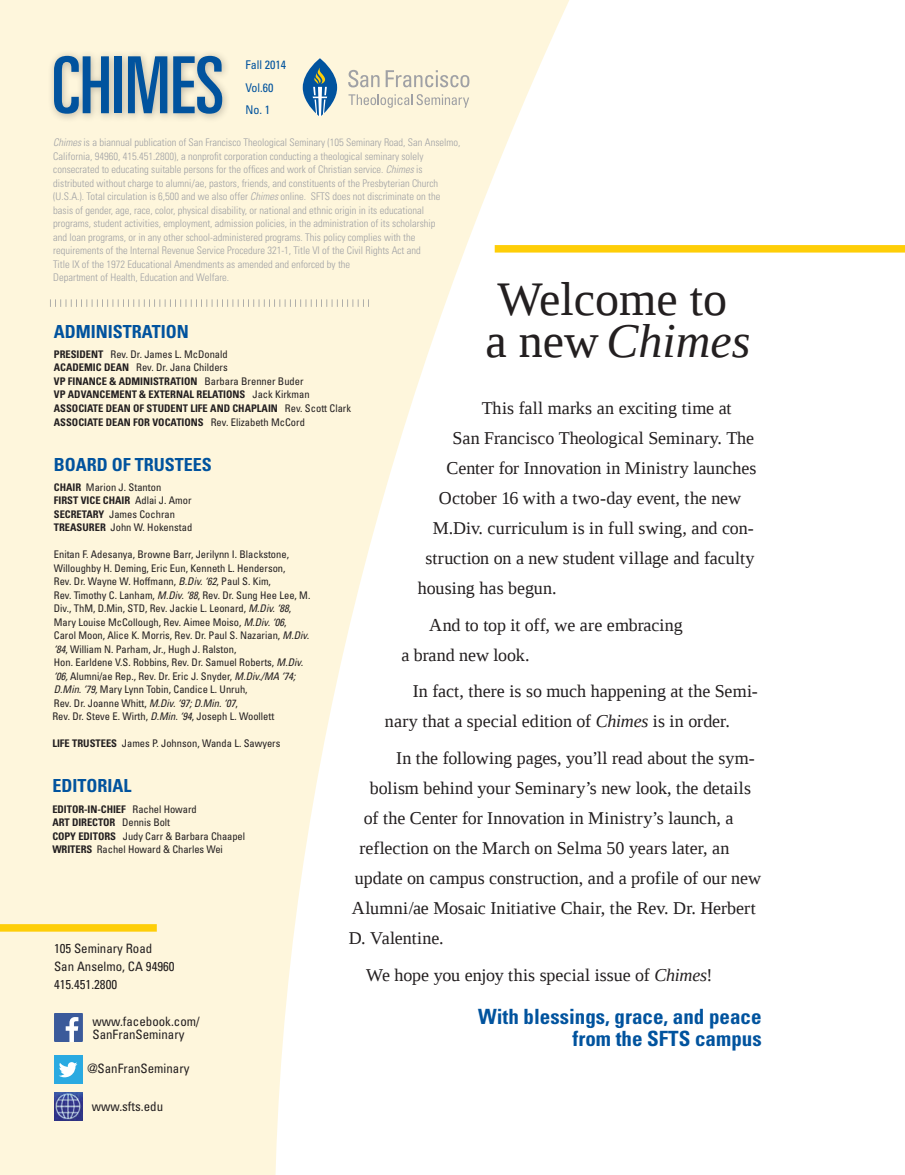
<style>
.page{position:relative;width:905px;height:1175px;background:#fff}
.page>*{position:absolute;margin:0;border:0;box-sizing:border-box;transform-origin:0 0}
.t1{font:ultra-condensed 78.75px "Univers";color:#01539e}
.t2{font:48px/42px "Tinos";color:#231f20}
.t3{font:700 condensed 21px/22.5px "Univers";color:#01539e;text-align:right}
.t4{font:18px/30px "Tinos";color:#231f20}
.t5{font:700 condensed 18px "Univers";color:#01539e}
.t6{font:condensed 12.9px/18px "Univers";color:#231f20}
.t7{font:condensed 12px/22.5px "Univers";color:#01539e}
.t8{font:condensed 10.5px/13.5px "Univers";color:#231f20}
.t9{font:300 condensed 10.5px/13.5px "Univers";color:#a0a1a5}
.t10{font:700 condensed 10.5px "Univers";color:#231f20}
.s1{font-style:italic}
.s2{font-weight:700}
</style>
<div class="page">
<div style="left:0;top:0;width:671px;height:1174px;background:#fef6dc"></div>
<svg style="left:275px;top:0;width:396px;height:1174px;fill:#fff"></svg>
<div style="left:47px;top:49px;width:184px;height:74px;background:#231f20;opacity:.3"></div>
<svg style="left:348px;top:70px;width:31px;height:17px"></svg>
<svg style="left:385px;top:70px;width:84px;height:17px"></svg>
<svg style="left:348px;top:94px;width:121px;height:14px"></svg>
<svg style="left:303px;top:58px;width:34px;height:58px"></svg>
<svg style="left:50px;top:299px;width:319px;height:8px"></svg>
<svg style="left:54px;top:1013px;width:28px;height:28px"></svg>
<div style="left:54px;top:1055px;width:28px;height:28px;background:#2aaae1"></div>
<svg style="left:59px;top:1062px;width:18px;height:15px"></svg>
<img style="left:54px;top:1092px;width:28px;height:28px">
<div style="left:494px;top:245px;width:410px;height:7px;background:#fece08"></div>
<div style="left:0;top:924px;width:157px;height:7px;background:#fece08"></div>
<h1 class="t1" style="left:52px;top:40px;width:174px">CHIMES</h1>
<p class="t7" style="left:245px;top:54px;width:42px">Fall 2014<br>Vol.60<br>No. 1</p>
<p class="t9" style="left:53px;top:136px;width:408px"><span class="s1">Chimes</span> is a biannual publication of San Francisco Theological Seminary (105 Seminary Road, San Anselmo, California, 94960, 415.451.2800), a nonprofit corporation conducting a theological seminary solely consecrated to educating suitable persons for the offices and work of Christian service. <span class="s1">Chimes</span> is distributed without charge to alumni/ae, pastors, friends, and constituents of the Presbyterian Church (U.S.A.). Total circulation is 6,500 and we also offer <span class="s1">Chimes</span> online. SFTS does not discriminate on the basis of gender, age, race, color, physical disability, or national and ethnic origin in its educational programs, student activities, employment, admission policies, in the administration of its scholarship<br>and loan programs, or in any other school-administered programs. This policy complies with the requirements of the Internal Revenue Service Procedure 321-1, Title VI of the Civil Rights Act and<br>Title IX of the 1972 Educational Amendments as amended and enforced by the<br>Department of Health, Education and Welfare.</p>
<h2 class="t2" style="left:485px;top:276px;width:266px">Welcome to<br>a new <span class="s1">Chimes</span></h2>
<h3 class="t5" style="left:54px;top:320px;width:46px">ADMINIST</h3>
<h3 class="t5" style="left:132px;top:320px;width:21px">RATION</h3>
<p class="t10" style="left:54px;top:348px;width:18px">PRESIDENT</p>
<p class="t8" style="left:110px;top:347px;width:119px">Rev. Dr. James L. McDonald</p>
<p class="t10" style="left:54px;top:361px;width:14px">ACADE</p>
<p class="t10" style="left:84px;top:361px;width:34px">MIC DEAN</p>
<p class="t8" style="left:136px;top:361px;width:93px">Rev. Dr. Jana Childers</p>
<p class="t10" style="left:54px;top:375px;width:26px">VP FINANCE</p>
<p class="t10" style="left:109px;top:375px;width:37px">&amp; ADMINIST</p>
<p class="t10" style="left:164px;top:375px;width:13px">RATION</p>
<p class="t8" style="left:204px;top:374px;width:101px">Barbara Brenner Buder</p>
<p class="t10" style="left:54px;top:388px;width:28px">VP ADVANCE</p>
<p class="t10" style="left:111px;top:388px;width:16px">MENT</p>
<p class="t10" style="left:139px;top:388px;width:44px">&amp; EXTERNAL</p>
<p class="t10" style="left:196px;top:388px;width:7px">RELATIONS</p>
<p class="t8" style="left:252px;top:388px;width:59px">Jack Kirkman</p>
<p class="t10" style="left:54px;top:402px;width:13px">ASSOCIATE</p>
<p class="t10" style="left:106px;top:402px;width:14px">DEAN</p>
<p class="t10" style="left:133px;top:402px;width:38px">OF STUDENT</p>
<p class="t10" style="left:190px;top:402px;width:28px">LIFE AND</p>
<p class="t10" style="left:232px;top:402px;width:19px">CHAPLAIN</p>
<p class="t8" style="left:285px;top:401px;width:68px">Rev. Scott Clark</p>
<p class="t10" style="left:54px;top:415px;width:13px">ASSOCIATE</p>
<p class="t10" style="left:106px;top:415px;width:14px">DEAN</p>
<p class="t10" style="left:133px;top:415px;width:32px">FOR VOCATIONS</p>
<p class="t8" style="left:211px;top:415px;width:96px">Rev. Elizabeth McCord</p>
<h3 class="t5" style="left:54px;top:453px;width:122px">BOARD OF TRUSTEES</h3>
<p class="t8" style="left:54px;top:480px;width:140px"><span class="s2">CHAIR</span> Marion J. Stanton<br><span class="s2">FIRST VICE CHAIR</span> Adlai J. Amor<br><span class="s2">SECRETARY</span> James Cochran<br><span class="s2">TREASURER</span> John W. Hokenstad</p>
<p class="t8" style="left:52px;top:547px;width:259px">Enitan F. Adesanya, Browne Barr, Jerilynn I. Blackstone, Willoughby H. Deming, Eric Eun, Kenneth L. Henderson,<br>Rev. Dr. Wayne W. Hoffmann, <span class="s1">B.Div. ‘62</span>, Paul S. Kim,<br>Rev. Timothy C. Lanham, <span class="s1">M.Div. ‘88</span>, Rev. Dr. Sung Hee Lee, M.<br>Div., ThM, D.Min, STD, Rev. Jackie L. Leonard, <span class="s1">M.Div. ‘88</span>, Mary Louise McCollough, Rev. Aimee Moiso, <span class="s1">M.Div. ‘06</span>,<br>Carol Moon, Alice K. Morris, Rev. Dr. Paul S. Nazarian, <span class="s1">M.Div. ‘84</span>, William N. Parham, Jr., Hugh J. Ralston,<br>Hon. Earldene V.S. Robbins, Rev. Dr. Samuel Roberts, <span class="s1">M.Div. ‘06,</span> Alumni/ae Rep., Rev. Dr. Eric J. Snyder, <span class="s1">M.Div./MA ‘74; D.Min. ‘79,</span> Mary Lynn Tobin, Candice L. Unruh,<br>Rev. Dr. Joanne Whitt, <span class="s1">M.Div. ‘97; D.Min. ‘07</span>,<br>Rev. Dr. Steve E. Wirth, <span class="s1">D.Min. ‘94</span>, Joseph L. Woollett</p>
<p class="t10" style="left:52px;top:737px;width:44px">LIFE TRUSTEES</p>
<p class="t8" style="left:122px;top:736px;width:160px">James P. Johnson, Wanda L. Sawyers</p>
<h3 class="t5" style="left:52px;top:775px;width:19px">EDITO</h3>
<h3 class="t5" style="left:97px;top:775px;width:19px">RIAL</h3>
<p class="t10" style="left:52px;top:802px;width:12px">EDITO</p>
<p class="t10" style="left:78px;top:802px;width:40px">R-IN-CHIEF</p>
<p class="t8" style="left:132px;top:802px;width:66px">Rachel Howard</p>
<p class="t10" style="left:52px;top:816px;width:41px">ART DIRECTO</p>
<p class="t8" style="left:110px;top:815px;width:62px"><span class="s2">R</span> Dennis Bolt</p>
<p class="t10" style="left:52px;top:829px;width:38px">COPY EDITO</p>
<h3 class="t4" style="left:482px;top:392px;width:251px">This fall marks an exciting time at</h3>
<h3 class="t4" style="left:452px;top:422px;width:303px">San Francisco Theological Seminary. The</h3>
<h3 class="t4" style="left:446px;top:452px;width:311px">Center for Innovation in Ministry launches</h3>
<h3 class="t4" style="left:439px;top:482px;width:304px">October 16 with a two-day event, the new</h3>
<h3 class="t4" style="left:433px;top:512px;width:322px">M.Div. curriculum is in full swing, and con-</h3>
<h3 class="t4" style="left:425px;top:542px;width:330px">struction on a new student village and faculty</h3>
<h3 class="t4" style="left:418px;top:572px;width:140px">housing has begun.</h3>
<h3 class="t4" style="left:401px;top:609px;width:283px;text-indent:28px">And to top it off, we are embracing a brand new look.</h3>
<h3 class="t4" style="left:385px;top:675px;width:374px;text-indent:28px">In fact, there is so much happening at the Semi&shy;nary that a special edition of <span class="s1">Chimes</span> is in order.</h3>
<h3 class="t4" style="left:396px;top:742px;width:360px">In the following pages, you’ll read about the sym-</h3>
<h3 class="t4" style="left:370px;top:772px;width:382px">bolism behind your Seminary’s new look, the details</h3>
<h3 class="t4" style="left:364px;top:802px;width:371px">of the Center for Innovation in Ministry’s launch, a</h3>
<h3 class="t4" style="left:359px;top:832px;width:371px">reflection on the March on Selma 50 years later, an</h3>
<h3 class="t4" style="left:355px;top:862px;width:407px">update on campus construction, and a profile of our new</h3>
<h3 class="t4" style="left:352px;top:892px;width:405px">Alumni/ae Mosaic Initiative Chair, the Rev. Dr. Herbert</h3>
<h3 class="t4" style="left:349px;top:922px;width:96px">D. Valentine.</h3>
<h3 class="t4" style="left:366px;top:959px;width:348px">We hope you enjoy this special issue of <span class="s1">Chimes</span>!</h3>
<h3 class="t3" style="left:478px;top:1004px;width:285px">WITH BLESSINGS, GRACE, AND PEACE<br>FROM THE SFTS CAMPUS</h3>
<p class="t8" style="left:52px;top:829px;width:194px;text-indent:52px"><span class="s2">RS</span> Judy Carr &amp; Barbara Chaapel<br><span class="s2">WRITERS</span> Rachel Howard &amp; Charles Wei</p>
<p class="t6" style="left:54px;top:939px;width:122px">105 Seminary Road<br>San Anselmo, CA 94960<br>415.451.2800</p>
<p class="t6" style="left:92px;top:1014px;width:109px;line-height:13.5px">www.facebook.com/<br>SanFranSeminary</p>
<p class="t6" style="left:87px;top:1059px;width:104px">@SanFranSeminary</p>
<p class="t6" style="left:92px;top:1097px;width:73px">www.sfts.edu</p>
</div>
